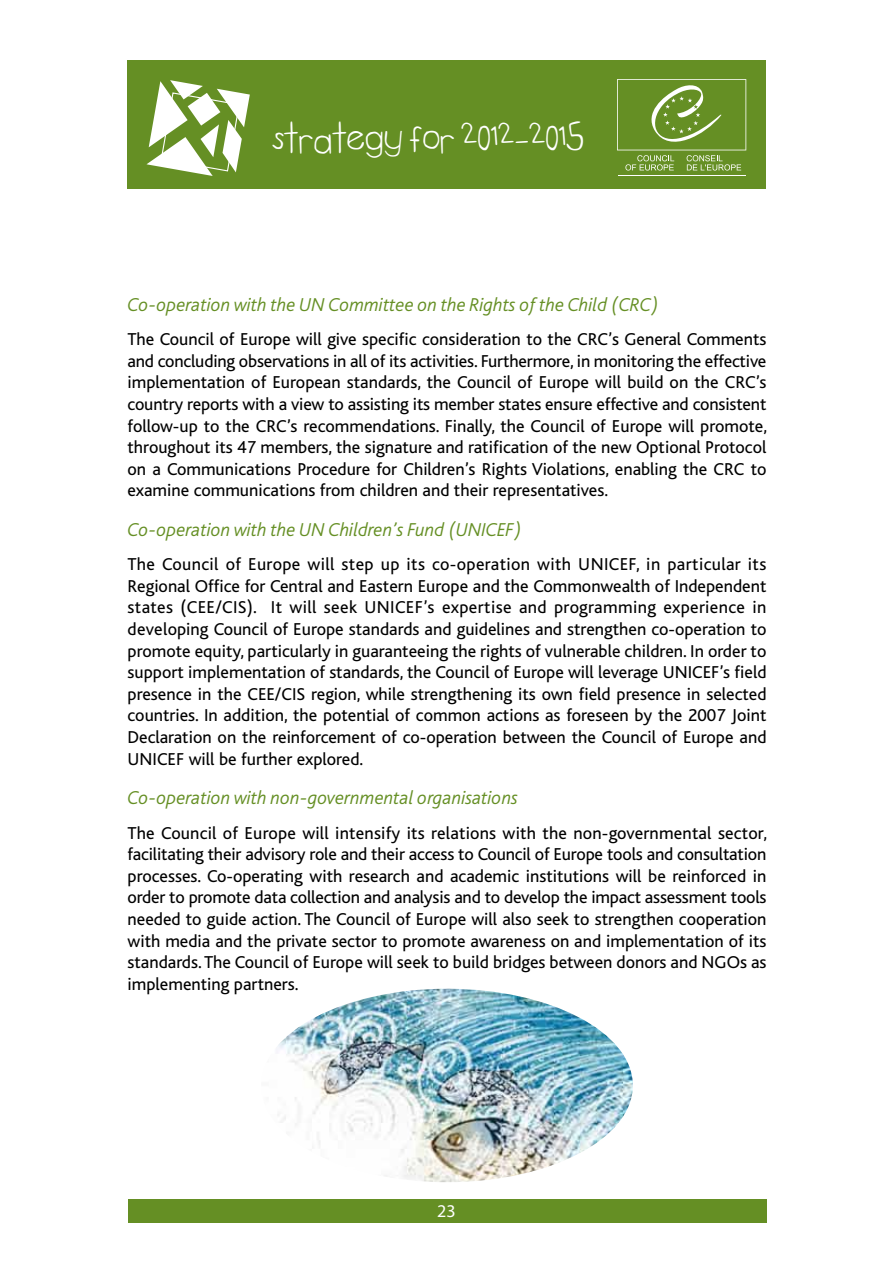
<style>
.page{position:relative;width:893px;height:1263px;background:#fff}
.page>*{position:absolute;margin:0;border:0;box-sizing:border-box;transform-origin:0 0}
.t1{font:37.5px "tweed.2";color:#fff}
.t2{font:italic 300 19.5px "Bliss";color:#658f24}
.t3{font:18px/21.6px "Bliss";color:#000;text-align:justify}
.t4{font:18px "Myriad Pro";color:#fff}
</style>
<div class="page">
<div style="left:128px;top:1199px;width:638px;height:23px;background:#658f24"></div>
<div style="left:127px;top:60px;width:639px;height:129px;background:#658f24"></div>
<svg style="left:146px;top:80px;width:104px;height:96px"></svg>
<hr style="left:618px;top:175px;width:127px;height:1px;background:#fff">
<svg style="left:617px;top:79px;width:129px;height:92px"></svg>
<img style="left:277px;top:989px;width:356px;height:193px">
<h1 class="t1" style="left:272px;top:119px;width:313px">strategy for 2012-2015</h1>
<p class="t2" style="left:128px;top:294px;width:533px">Co-operation with the UN Committee on the Rights of the Child (CRC)</p>
<p class="t3" style="left:128px;top:329px;width:641px">The Council of Europe will give specific consideration to the CRC’s General Comments and concluding observations in all of its activities. Furthermore, in monitoring the effective implementation of European standards, the Council of Europe will build on the CRC’s country reports with a view to assisting its member states ensure effective and consistent follow-up to the CRC’s recommendations. Finally, the Council of Europe will promote, throughout its 47 members, the signature and ratification of the new Optional Protocol on a Communications Procedure for Children’s Rights Violations, enabling the CRC to examine communications from children and their representatives.</p>
<p class="t2" style="left:128px;top:519px;width:396px">Co-operation with the UN Children’s Fund (UNICEF)</p>
<p class="t3" style="left:128px;top:554px;width:640px">The Council of Europe will step up its co-operation with UNICEF, in particular its Regional Office for Central and Eastern Europe and the Commonwealth of Independent states (CEE/CIS). It will seek UNICEF’s expertise and programming experience in developing Council of Europe standards and guidelines and strengthen co-operation to promote equity, particularly in guaranteeing the rights of vulnerable children. In order to support implementation of standards, the Council of Europe will leverage UNICEF’s field presence in the CEE/CIS region, while strengthening its own field presence in selected countries. In addition, the potential of common actions as foreseen by the 2007 Joint Declaration on the reinforcement of co-operation between the Council of Europe and UNICEF will be further explored.</p>
<p class="t2" style="left:128px;top:788px;width:392px">Co-operation with non-governmental organisations</p>
<p class="t3" style="left:128px;top:822px;width:641px">The Council of Europe will intensify its relations with the non-governmental sector, facilitating their advisory role and their access to Council of Europe tools and consultation processes. Co-operating with research and academic institutions will be reinforced in order to promote data collection and analysis and to develop the impact assessment tools needed to guide action. The Council of Europe will also seek to strengthen cooperation with media and the private sector to promote awareness on and implementation of its standards. The Council of Europe will seek to build bridges between donors and NGOs as implementing partners.</p>
<p class="t4" style="left:437px;top:1200px;width:20px">23</p>
</div>
